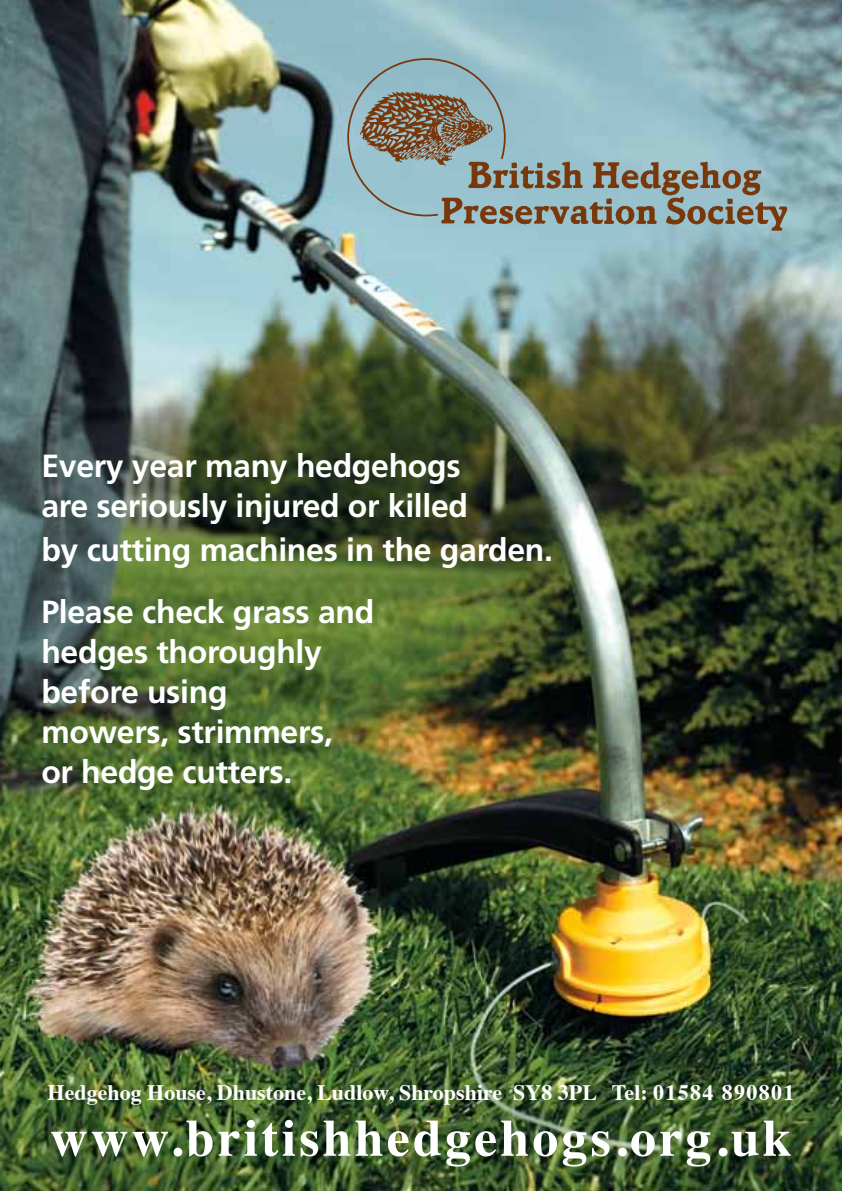
<style>
.page{position:relative;width:842px;height:1191px;background:#fff}
.page>*{position:absolute;margin:0;border:0;box-sizing:border-box;transform-origin:0 0}
.t1{font:700 52px "Times";letter-spacing:.06em;color:#fff}
.t2{font:700 32px/40px "Frutiger LT Std";letter-spacing:-.01em;color:#fff}
.t3{font:700 22px "Times";color:#fff}
</style>
<div class="page">
<img style="left:0;top:0;width:842px;height:1191px">
<svg style="left:346px;top:57px;width:161px;height:160px;background:#94b7c0"></svg>
<img style="left:438px;top:159px;width:350px;height:77px">
<img style="left:352px;top:86px;width:150px;height:86px">
<p class="t2" style="left:41px;top:446px;width:428px">Every year many hedgehogs are seriously injured or killed</p>
<p class="t2" style="left:41px;top:519px;width:513px;line-height:62px">by cutting machines in the garden.<br>Please check grass and</p>
<p class="t2" style="left:41px;top:632px;width:293px">hedges thoroughly before using mowers, strimmers, or hedge cutters.</p>
<p class="t3" style="left:48px;top:1071px;width:748px">Hedgehog House, Dhustone, Ludlow, Shropshire SY8 3PL Tel: 01584 890801</p>
<h1 class="t1" style="left:50px;top:1088px;width:743px">www.britishhedgehogs.org.uk</h1>
</div>
